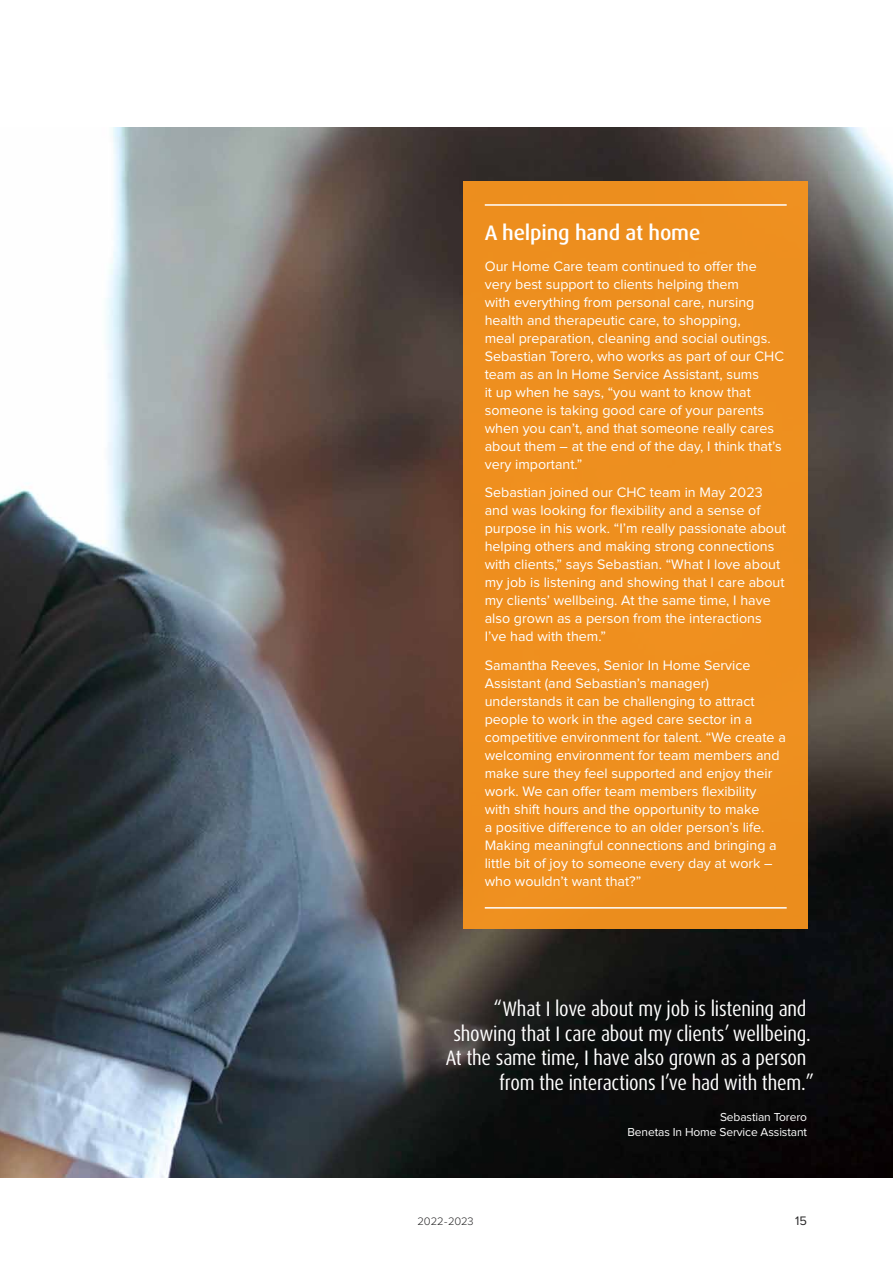
<style>
.page{position:relative;width:893px;height:1263px;background:#fff}
.page>*{position:absolute;margin:0;border:0;box-sizing:border-box;transform-origin:0 0}
.t1{font:condensed 21px "Dax Pro";letter-spacing:-.01em;color:#fff}
.t2{font:500 21px "Dax Pro";letter-spacing:-.01em;color:#fff}
.t3{font:14.25px/18px "Proxima Nova";color:#fff}
.t4{font:12.75px "Proxima Nova";color:#292829}
.t5{font:12px/14.4px "Proxima Nova";letter-spacing:-.01em;color:#fff;text-align:right}
.t6{font:300 11.25px "Proxima Nova";letter-spacing:-.015em;color:#292829}
</style>
<div class="page">
<img style="left:0;top:128px;width:893px;height:1050px">
<div style="left:463px;top:181px;width:345px;height:747px;background:#ee8f1f"></div>
<hr style="left:485px;top:204px;width:302px;height:2px;background:#fff">
<hr style="left:485px;top:907px;width:302px;height:1px;background:#fff">
<h1 class="t2" style="left:485px;top:219px;width:217px">A helping hand at home</h1>
<p class="t3" style="left:485px;top:257px;width:301px">Our Home Care team continued to offer the very best support to clients helping them<br>with everything from personal care, nursing health and therapeutic care, to shopping,<br>meal preparation, cleaning and social outings.<br>Sebastian Torero, who works as part of our CHC team as an In Home Service Assistant, sums<br>it up when he says, “you want to know that someone is taking good care of your parents when you can’t, and that someone really cares about them – at the end of the day, I think that’s very important.”</p>
<p class="t3" style="left:485px;top:484px;width:303px">Sebastian joined our CHC team in May 2023 and was looking for flexibility and a sense of purpose in his work. “I’m really passionate about helping others and making strong connections with clients,” says Sebastian. “What I love about my job is listening and showing that I care about my clients’ wellbeing. At the same time, I have also grown as a person from the interactions I’ve had with them.”</p>
<p class="t3" style="left:485px;top:657px;width:303px">Samantha Reeves, Senior In Home Service Assistant (and Sebastian’s manager) understands it can be challenging to attract people to work in the aged care sector in a competitive environment for talent. “We create a welcoming environment for team members and make sure they feel supported and enjoy their work. We can offer team members flexibility<br>with shift hours and the opportunity to make<br>a positive difference to an older person’s life.<br>Making meaningful connections and bringing a little bit of joy to someone every day at work – who wouldn’t want that?”</p>
<h1 class="t1" style="left:493px;top:995px;width:315px">“What I love about my job is listening and</h1>
<h1 class="t1" style="left:453px;top:1020px;width:359px">showing that I care about my clients’ wellbeing.</h1>
<h1 class="t1" style="left:446px;top:1044px;width:362px">At the same time, I have also grown as a person</h1>
<h1 class="t1" style="left:499px;top:1069px;width:317px">from the interactions I’ve had with them.”</h1>
<p class="t5" style="left:628px;top:1111px;width:181px">Sebastian Torero<br>Benetas In Home Service Assistant</p>
<p class="t6" style="left:417px;top:1215px;width:57px">2022 - 2023</p>
<p class="t4" style="left:795px;top:1215px;width:14px">15</p>
</div>
